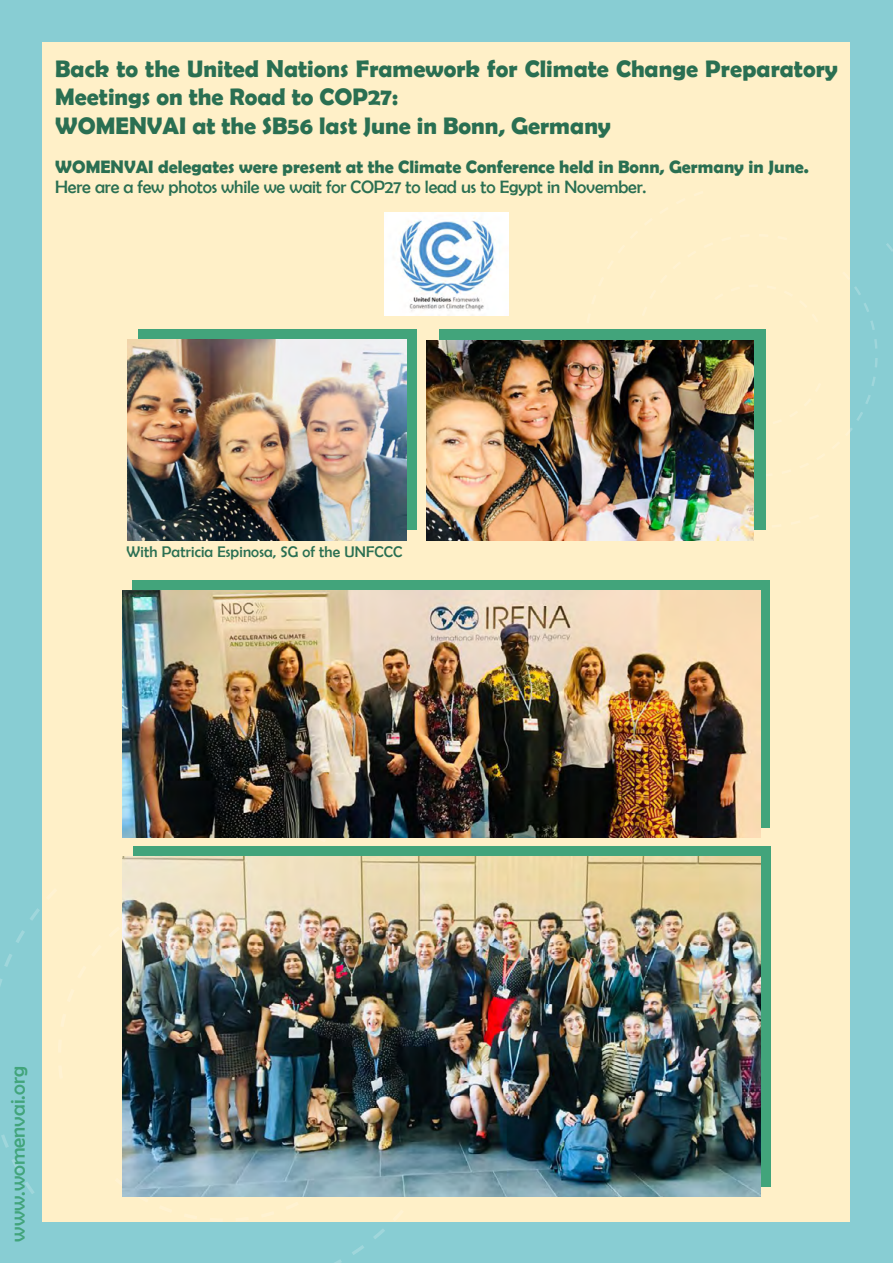
<style>
.page{position:relative;width:893px;height:1263px;background:#88cdd3}
.page>*{position:absolute;margin:0;border:0;box-sizing:border-box;transform-origin:0 0}
.t1{font:700 24px/28.8px "Berlin Sans FB Demi";color:#2a6f52}
.t2{font:21px "Berlin Sans FB";color:#42a47b}
.t3{font:700 18px "Berlin Sans FB Demi";color:#2a6f52}
.t4{font:18px "Berlin Sans FB";letter-spacing:-.01em;color:#2a6f52}
.t5{font:15.45px "Berlin Sans FB";letter-spacing:.01em;color:#2a6f52}
</style>
<div class="page">
<div style="left:43px;top:42px;width:807px;height:1179px;background:#fff0c8"></div>
<svg style="left:210px;top:1221px;width:13px;height:1px"></svg>
<svg style="left:373px;top:1229px;width:12px;height:10px"></svg>
<svg style="left:334px;top:1260px;width:8px;height:3px"></svg>
<svg style="left:352px;top:1245px;width:12px;height:10px"></svg>
<svg style="left:16px;top:930px;width:9px;height:13px"></svg>
<svg style="left:4px;top:954px;width:8px;height:13px"></svg>
<svg style="left:30px;top:908px;width:10px;height:12px"></svg>
<svg style="left:25px;top:1182px;width:9px;height:12px"></svg>
<svg style="left:1px;top:1135px;width:8px;height:13px"></svg>
<svg style="left:12px;top:1159px;width:8px;height:13px"></svg>
<svg style="left:865px;top:395px;width:6px;height:9px"></svg>
<svg style="left:857px;top:412px;width:6px;height:9px"></svg>
<svg style="left:864px;top:303px;width:5px;height:9px"></svg>
<svg style="left:870px;top:321px;width:5px;height:9px"></svg>
<svg style="left:854px;top:287px;width:7px;height:8px"></svg>
<svg style="left:875px;top:358px;width:3px;height:9px"></svg>
<svg style="left:874px;top:339px;width:3px;height:10px"></svg>
<svg style="left:872px;top:377px;width:4px;height:9px"></svg>
<svg style="left:886px;top:243px;width:7px;height:9px"></svg>
<img style="left:385px;top:213px;width:123px;height:103px">
<div style="left:132px;top:580px;width:638px;height:247px;background:#42a47b"></div>
<img style="left:123px;top:590px;width:637px;height:248px">
<div style="left:439px;top:329px;width:326px;height:200px;background:#42a47b"></div>
<img style="left:427px;top:340px;width:326px;height:200px">
<div style="left:133px;top:846px;width:638px;height:340px;background:#42a47b"></div>
<img style="left:122px;top:857px;width:638px;height:340px">
<div style="left:138px;top:329px;width:279px;height:200px;background:#42a47b"></div>
<img style="left:128px;top:339px;width:278px;height:201px">
<p class="t1" style="left:55px;top:54px;width:784px">Back to the United Nations Framework for Climate Change Preparatory<br>Meetings on the Road to COP27:<br>WOMENVAI at the SB56 last June in Bonn, Germany</p>
<p class="t3" style="left:55px;top:157px;width:755px">WOMENVAI delegates were present at the Climate Conference held in Bonn, Germany in June.</p>
<p class="t4" style="left:55px;top:177px;width:593px">Here are a few photos while we wait for COP27 to lead us to Egypt in November.</p>
<p class="t5" style="left:127px;top:543px;width:277px">With Patricia Espinosa, SG of the UNFCCC</p>
<p class="t2" style="left:6px;top:1242px;width:177px;rotate:-90deg">www.womenvai.org</p>
</div>
